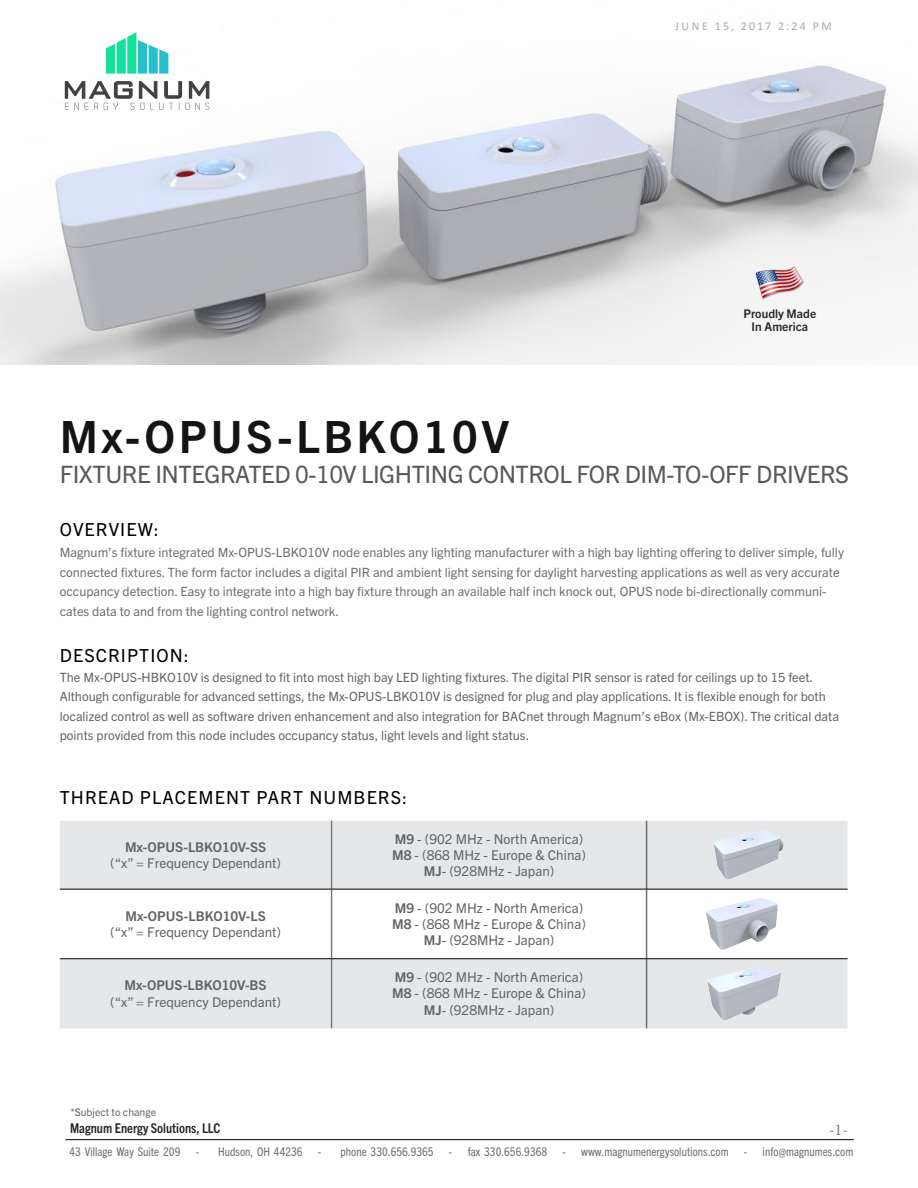
<style>
.page{position:relative;width:918px;height:1188px;background:#fff}
.page>*{position:absolute;margin:0;border:0;box-sizing:border-box;transform-origin:0 0}
.t1{font:700 44.55px "Trade Gothic Next LT Pro";letter-spacing:.08em;color:#141414}
.t2{font:24px "Trade Gothic Next LT Pro";letter-spacing:-.02em;color:#58595b}
.t3{font:18px "Trade Gothic Next LT Pro";letter-spacing:.06em;color:#000}
.t4{font:16.5px "Minion Pro";color:#000}
.t5{font:13.5px/16.2px "Trade Gothic Next LT Pro";color:#636466;text-align:center}
.t6{font:700 13.5px "Trade Gothic Next LT Pro";color:#636466}
.t7{font:700 condensed 13.5px "Trade Gothic Next LT Pro";color:#222223}
.t8{font:12.75px/19.5px "Trade Gothic Next LT Pro";color:#636466}
.t9{font:12.75px/19.5px "Trade Gothic Next LT Pro";color:#6d6e71}
.t10{font:condensed 12px "Trade Gothic Next LT Pro";letter-spacing:.005em;color:#6d6e71}
.t11{font:700 12px/13.5px "Trade Gothic Next LT Pro";color:#292829;text-align:center}
.t12{font:12px "Calibri";letter-spacing:.17em;color:#a7a9ac}
.t13{font:10.5px "Trade Gothic Next LT Pro";color:#636466}
.s1{font-weight:700}
</style>
<div class="page">
<img style="left:0;top:65px;width:918px;height:299px">
<svg style="left:64px;top:32px;width:146px;height:78px"></svg>
<hr style="left:66px;top:1139px;width:788px;height:1px;background:#000">
<img style="left:756px;top:258px;width:48px;height:48px">
<svg style="left:60px;top:821px;width:788px;height:207px;fill:#e6e7e8"></svg>
<hr style="left:331px;top:821px;width:1px;height:68px;background:#77787b">
<hr style="left:331px;top:889px;width:1px;height:70px;background:#77787b">
<hr style="left:331px;top:959px;width:1px;height:69px;background:#77787b">
<hr style="left:646px;top:821px;width:1px;height:68px;background:#6d6e71">
<hr style="left:646px;top:889px;width:1px;height:70px;background:#6d6e71">
<hr style="left:646px;top:959px;width:1px;height:69px;background:#6d6e71">
<hr style="left:60px;top:889px;width:272px;height:1px;background:#000">
<hr style="left:332px;top:889px;width:315px;height:1px;background:#000">
<hr style="left:647px;top:889px;width:201px;height:1px;background:#000">
<hr style="left:60px;top:958px;width:272px;height:1px;background:#000">
<hr style="left:332px;top:958px;width:315px;height:1px;background:#000">
<hr style="left:647px;top:958px;width:201px;height:1px;background:#000">
<img style="left:691px;top:828px;width:120px;height:55px">
<img style="left:684px;top:897px;width:127px;height:54px">
<img style="left:687px;top:966px;width:120px;height:55px">
<p class="t12" style="left:675px;top:19px;width:158px">JUNE 15, 2017 2:24 PM</p>
<p class="t11" style="left:743px;top:306px;width:74px">Proudly Made<br>In America</p>
<h1 class="t1" style="left:60px;top:406px;width:451px">Mx-OPUS-LBKO10V</h1>
<h2 class="t2" style="left:60px;top:457px;width:791px">FIXTURE INTEGRATED 0-10V LIGHTING CONTROL FOR DIM-TO-OFF DRIVERS</h2>
<h3 class="t3" style="left:60px;top:517px;width:101px">OVERVIEW:</h3>
<p class="t9" style="left:60px;top:542px;width:786px">Magnum’s fixture integrated Mx-OPUS-LBKO10V node enables any lighting manufacturer with a high bay lighting offering to deliver simple, fully connected fixtures. The form factor includes a digital PIR and ambient light sensing for daylight harvesting applications as well as very accurate occupancy detection. Easy to integrate into a high bay fixture through an available half inch knock out, OPUS node bi-directionally communi&shy;cates data to and from the lighting control network.</p>
<h3 class="t3" style="left:60px;top:643px;width:131px">DESCRIPTION:</h3>
<p class="t8" style="left:60px;top:666px;width:781px">The Mx-OPUS-HBKO10V is designed to fit into most high bay LED lighting fixtures. The digital PIR sensor is rated for ceilings up to 15 feet.<br>Although configurable for advanced settings, the Mx-OPUS-LBKO10V is designed for plug and play applications. It is flexible enough for both localized control as well as software driven enhancement and also integration for BACnet through Magnum’s eBox (Mx-EBOX). The critical data points provided from this node includes occupancy status, light levels and light status.</p>
<h3 class="t3" style="left:60px;top:785px;width:349px">THREAD PLACEMENT PART NUMBERS:</h3>
<p class="t6" style="left:125px;top:837px;width:143px">Mx-OPUS-LBKO10V-SS</p>
<p class="t5" style="left:110px;top:854px;width:172px">(“x” = Frequency Dependant)</p>
<p class="t6" style="left:125px;top:906px;width:142px">Mx-OPUS-LBKO10V-LS</p>
<p class="t5" style="left:110px;top:923px;width:172px">(“x” = Frequency Dependant)</p>
<p class="t6" style="left:125px;top:976px;width:144px">Mx-OPUS-LBKO10V-BS</p>
<p class="t5" style="left:110px;top:993px;width:172px">(“x” = Frequency Dependant)</p>
<p class="t5" style="left:392px;top:830px;width:195px"><span class="s1">M9</span> - (902 MHz - North America)<br><span class="s1">M8</span> - (868 MHz - Europe &amp; China)<br><span class="s1">MJ</span>- (928MHz - Japan)</p>
<p class="t5" style="left:392px;top:899px;width:195px"><span class="s1">M9</span> - (902 MHz - North America)<br><span class="s1">M8</span> - (868 MHz - Europe &amp; China)<br><span class="s1">MJ</span>- (928MHz - Japan)</p>
<p class="t5" style="left:392px;top:968px;width:195px"><span class="s1">M9</span> - (902 MHz - North America)<br><span class="s1">M8</span> - (868 MHz - Europe &amp; China)<br><span class="s1">MJ</span>- (928MHz - Japan)</p>
<p class="t13" style="left:70px;top:1105px;width:87px">*Subject to change</p>
<p class="t7" style="left:70px;top:1119px;width:152px">Magnum Energy Solutions, LLC</p>
<p class="t10" style="left:69px;top:1143px;width:113px">43 Village Way Suite 209</p>
<p class="t10" style="left:196px;top:1143px;width:109px">- Hudson, OH 44236</p>
<p class="t10" style="left:318px;top:1143px;width:117px">- phone 330.656.9365</p>
<p class="t10" style="left:449px;top:1143px;width:100px">- fax 330.656.9368</p>
<p class="t10" style="left:563px;top:1143px;width:168px">- www.magnumenergysolutions.com</p>
<p class="t10" style="left:744px;top:1143px;width:111px">- info@magnumes.com</p>
<p class="t4" style="left:829px;top:1118px;width:21px">-1-</p>
</div>
